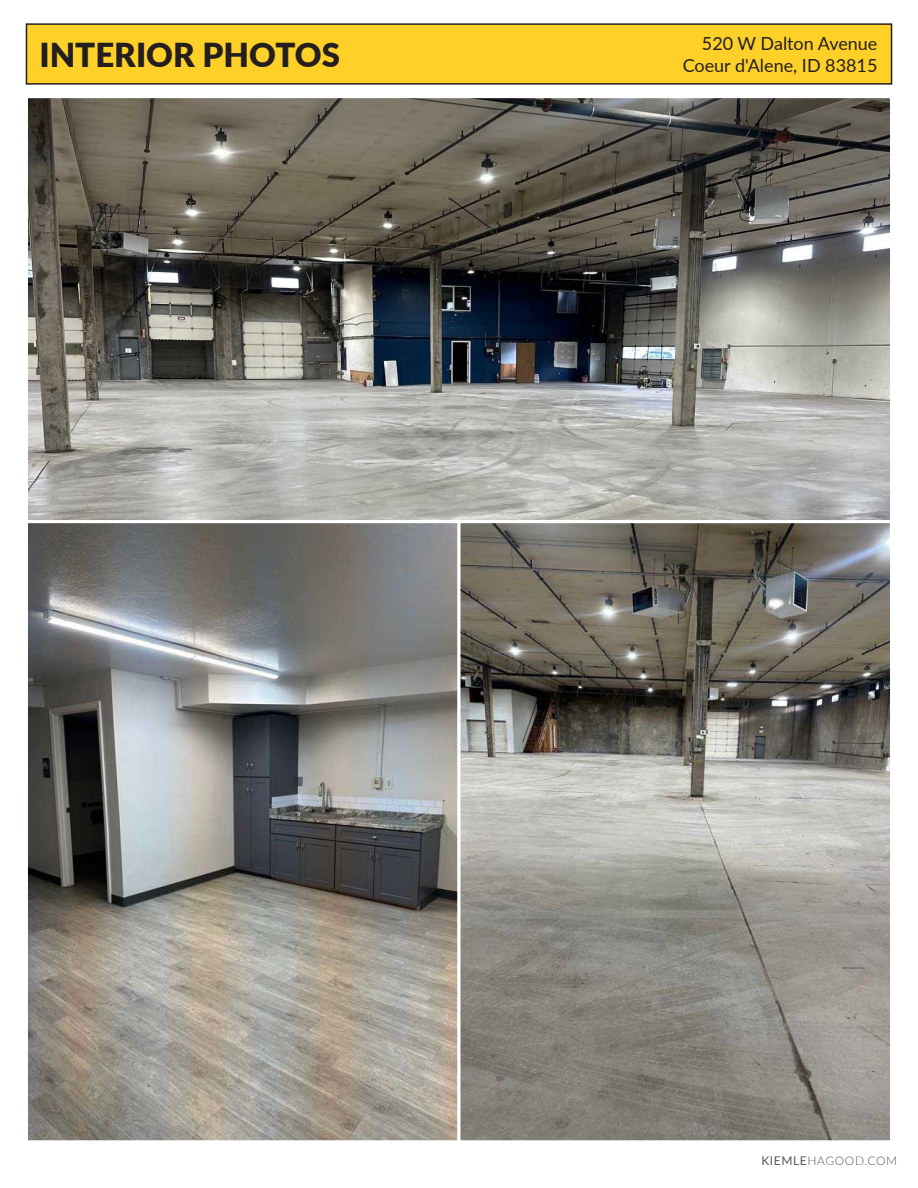
<style>
.page{position:relative;width:918px;height:1188px;background:#fff}
.page>*{position:absolute;margin:0;border:0;box-sizing:border-box;transform-origin:0 0}
.t1{font:900 33px "Lato";color:#231f20}
.t2{font:18px "Lato";color:#231f20}
.t3{font:300 12px "Lato";letter-spacing:.05em;color:#57585a}
.s1{font-weight:400}
</style>
<div class="page">
<div style="left:26px;top:24px;width:866px;height:60px;background:#fed028"></div>
<div style="left:26px;top:23px;width:866px;height:62px;border:2px solid #231f20"></div>
<img style="left:29px;top:99px;width:860px;height:1040px">
<div style="left:25px;top:95px;width:868px;height:428px;border:3px solid #fff"></div>
<div style="left:25px;top:520px;width:435px;height:623px;border:3px solid #fff"></div>
<div style="left:458px;top:520px;width:435px;height:623px;border:3px solid #fff"></div>
<p class="t1" style="left:39px;top:30px;width:302px">INTERIOR PHOTOS</p>
<p class="t2" style="left:702px;top:31px;width:177px">520 W Dalton Avenue</p>
<p class="t2" style="left:683px;top:53px;width:196px">Coeur d'Alene, ID 83815</p>
<p class="t3" style="left:761px;top:1153px;width:137px"><span class="s1">KIEMLE</span>HAGOOD.COM</p>
</div>
